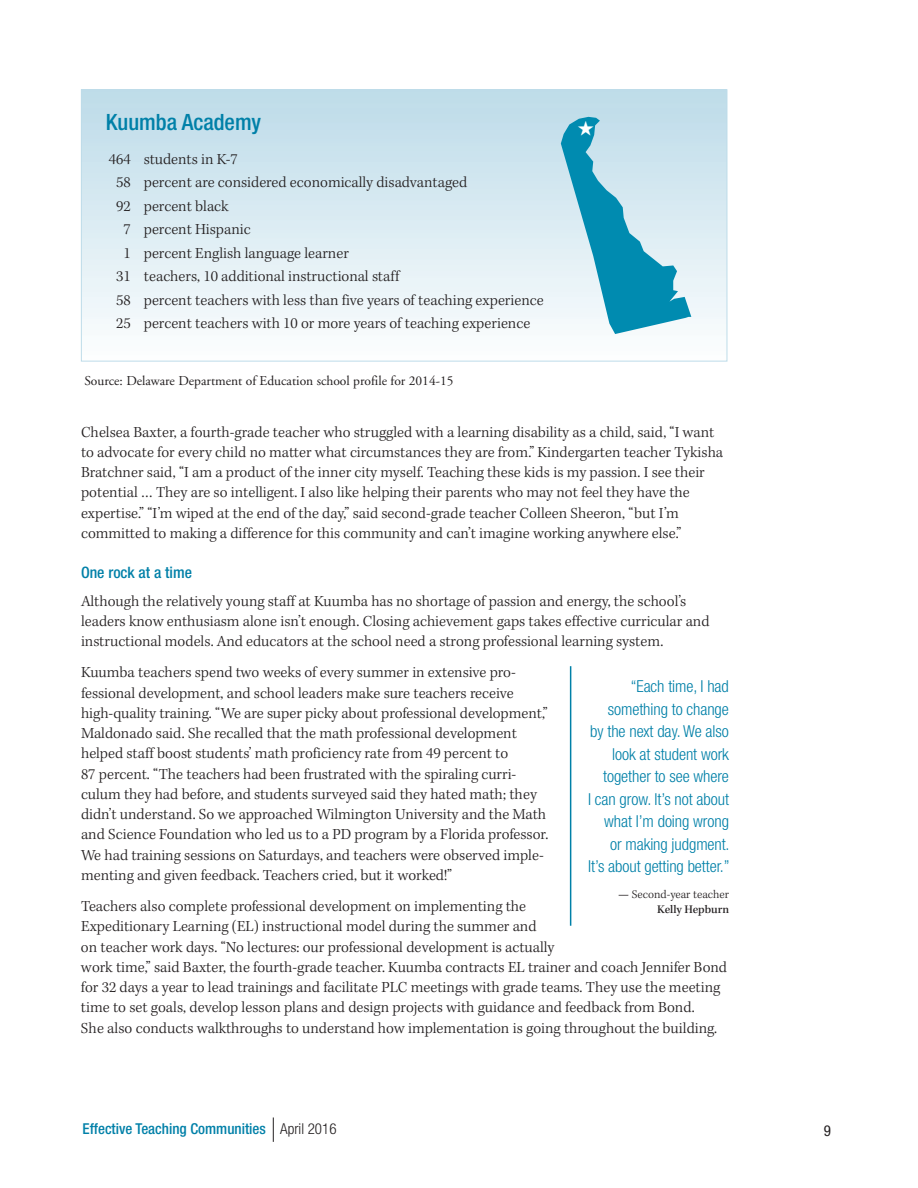
<style>
.page{position:relative;width:918px;height:1188px;background:#fff}
.page>*{position:absolute;margin:0;border:0;box-sizing:border-box;transform-origin:0 0}
.t1{font:500 condensed 22.5px "Helvetica Neue";color:#0080a8}
.t2{font:300 condensed 16.5px/22.5px "Helvetica Neue";letter-spacing:-.005em;color:#0080a8;text-align:right}
.t3{font:300 15.75px/20.2px "Kepler Std";color:#231f20}
.t4{font:500 condensed 15.75px "Helvetica Neue";color:#0080a8}
.t5{font:500 condensed 15px "Helvetica Neue";color:#0080a8}
.t6{font:condensed 15px "Helvetica Neue";color:#231f20}
.t7{font:13.5px "Adobe Garamond";color:#231f20}
.t8{font:300 12px/15px "Kepler Std";color:#231f20;text-align:right}
.s1{font-weight:500}
.s2{font-weight:300;color:#231f20}
</style>
<div class="page">
<svg style="left:273px;top:1117px;width:1px;height:25px"></svg>
<div style="left:82px;top:90px;width:645px;height:271px;background:linear-gradient(to bottom,#bcdbe9,#fdfefe)"></div>
<div style="left:81px;top:90px;width:646px;height:271px;border:1px solid #bedce9"></div>
<hr style="left:570px;top:666px;width:1px;height:260px;background:#0080a8">
<svg style="left:561px;top:117px;width:130px;height:217px;background:#8bc8da"></svg>
<h1 class="t1" style="left:106px;top:114px;width:157px">Kuumba Academy</h1>
<p class="t3" style="left:109px;top:150px;width:130px">464 students in K-7</p>
<p class="t3" style="left:116px;top:174px;width:352px">58 percent are considered economically disadvantaged</p>
<p class="t3" style="left:116px;top:197px;width:114px">92 percent black</p>
<p class="t3" style="left:124px;top:221px;width:129px">7 percent Hispanic</p>
<p class="t3" style="left:124px;top:244px;width:227px">1 percent English language learner</p>
<p class="t3" style="left:116px;top:268px;width:285px">31 teachers, 10 additional instructional staff</p>
<p class="t3" style="left:116px;top:291px;width:429px">58 percent teachers with less than five years of teaching experience</p>
<p class="t3" style="left:116px;top:315px;width:416px">25 percent teachers with 10 or more years of teaching experience</p>
<p class="t7" style="left:85px;top:376px;width:371px">Source: Delaware Department of Education school profile for 2014-15</p>
<p class="t3" style="left:81px;top:423px;width:644px">Chelsea Baxter, a fourth-grade teacher who struggled with a learning disability as a child, said, “I want to advocate for every child no matter what circumstances they are from.” Kindergarten teacher Tykisha Bratchner said, “I am a product of the inner city myself. Teaching these kids is my passion. I see their potential … They are so intelligent. I also like helping their parents who may not feel they have the expertise.” “I’m wiped at the end of the day,” said second-grade teacher Colleen Sheeron, “but I’m committed to making a difference for this community and can’t imagine working anywhere else.”</p>
<p class="t4" style="left:81px;top:566px;width:112px">One rock at a time</p>
<p class="t3" style="left:81px;top:592px;width:630px">Although the relatively young staff at Kuumba has no shortage of passion and energy, the school’s leaders know enthusiasm alone isn’t enough. Closing achievement gaps takes effective curricular and instructional models. And educators at the school need a strong professional learning system.</p>
<p class="t3" style="left:81px;top:664px;width:469px">Kuumba teachers spend two weeks of every summer in extensive pro&shy;fessional development, and school leaders make sure teachers receive high-quality training. “We are super picky about professional development,” Maldonado said. She recalled that the math professional development helped staff boost students’ math proficiency rate from 49 percent to<br>87 percent. “The teachers had been frustrated with the spiraling curri&shy;culum they had before, and students surveyed said they hated math; they didn’t understand. So we approached Wilmington University and the Math and Science Foundation who led us to a PD program by a Florida professor.<br>We had training sessions on Saturdays, and teachers were observed imple&shy;menting and given feedback. Teachers cried, but it worked!”</p>
<p class="t3" style="left:81px;top:897px;width:648px">Teachers also complete professional development on implementing the<br>Expeditionary Learning (EL) instructional model during the summer and<br>on teacher work days. “No lectures: our professional development is actually<br>work time,” said Baxter, the fourth-grade teacher. Kuumba contracts EL trainer and coach Jennifer Bond for 32 days a year to lead trainings and facilitate PLC meetings with grade teams. They use the meeting time to set goals, develop lesson plans and design projects with guidance and feedback from Bond.<br>She also conducts walkthroughs to understand how implementation is going throughout the building.</p>
<p class="t2" style="left:588px;top:677px;width:143px">“Each time, I had something to change<br>by the next day. We also look at student work together to see where<br>I can grow. It’s not about what I’m doing wrong<br>or making judgment.<br>It’s about getting better.”</p>
<p class="t8" style="left:618px;top:888px;width:112px"><span class="s1">—</span> Second-year teacher<br><span class="s1">Kelly Hepburn</span></p>
<p class="t5" style="left:82px;top:1124px;width:256px">Effective Teaching Communities <span class="s2">April 2016</span></p>
<p class="t6" style="left:824px;top:1126px;width:9px">9</p>
</div>
